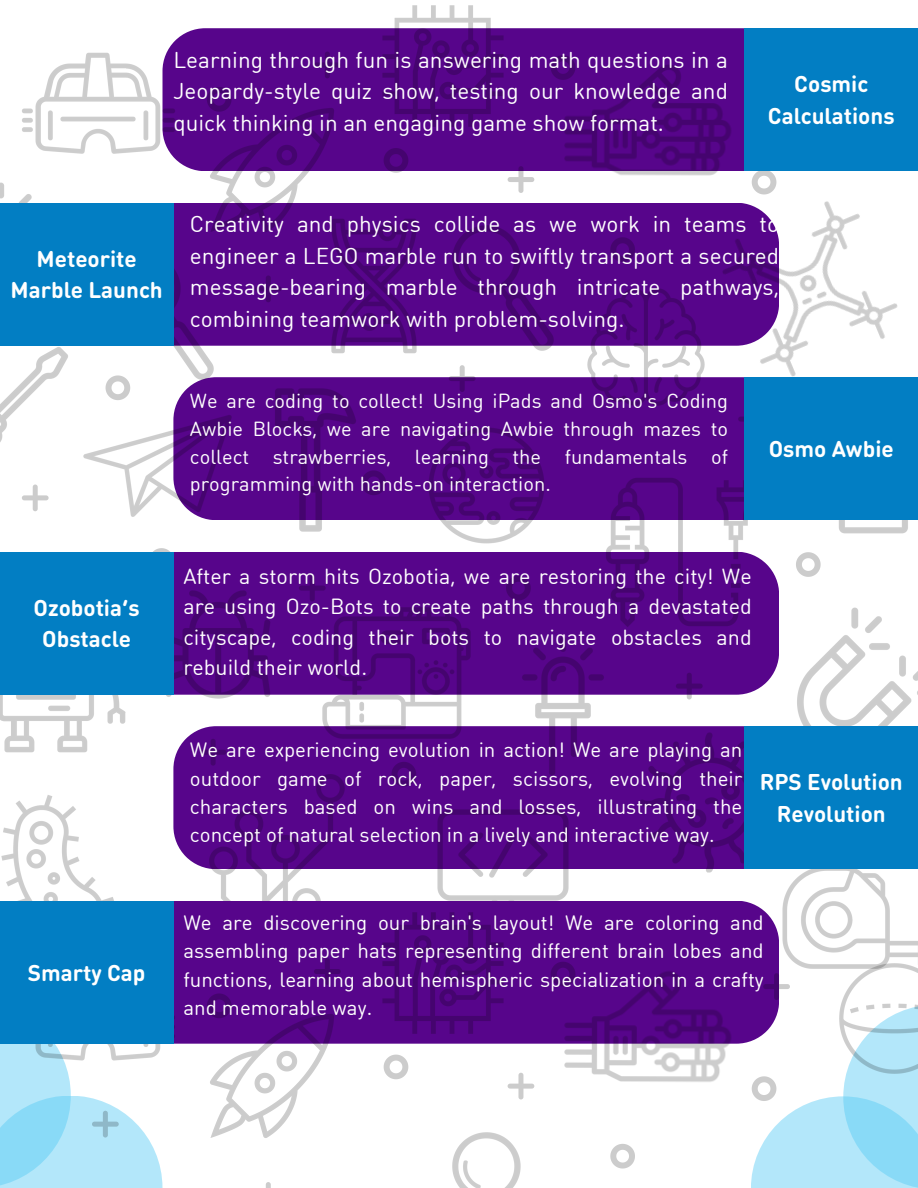
<style>
.page{position:relative;width:918px;height:1188px;background:#fff}
.page>*{position:absolute;margin:0;border:0;box-sizing:border-box;transform-origin:0 0}
.t1{font:22.5px/31.5px "DIN Round Web W03";color:#fff;text-align:justify}
.t2{font:700 22.5px/31.5px "DIN Round Web W04";color:#fff;text-align:center}
.t3{font:21.45px/30px "DIN Round Web W03";color:#fff;text-align:justify}
.t4{font:20.4px/28.5px "DIN Round Web W03";color:#fff;text-align:justify}
.t5{font:19.95px/27.9px "DIN Round Web W03";color:#fff;text-align:justify}
</style>
<div class="page">
<svg style="left:0;top:1124px;width:163px;height:64px;background:#abe4f9"></svg>
<svg style="left:751px;top:1105px;width:92px;height:83px;background:#b8e8fa"></svg>
<svg style="left:843px;top:1110px;width:64px;height:78px;background:#98def8"></svg>
<div style="left:213px;top:28px;width:308px;height:143px;background:#57058b"></div>
<div style="left:188px;top:726px;width:421px;height:143px;background:#57058b"></div>
<img style="left:22px;top:28px;width:191px;height:189px">
<img style="left:177px;top:737px;width:219px;height:164px">
<img style="left:173px;top:227px;width:80px;height:132px">
<img style="left:0;top:369px;width:50px;height:143px">
<img style="left:50px;top:359px;width:148px;height:214px">
<img style="left:0;top:139px;width:115px;height:230px">
<img style="left:182px;top:80px;width:179px;height:179px">
<img style="left:0;top:538px;width:174px;height:214px">
<svg style="left:255px;top:276px;width:15px;height:26px"></svg>
<svg style="left:105px;top:375px;width:25px;height:25px"></svg>
<svg style="left:207px;top:87px;width:25px;height:25px"></svg>
<svg style="left:22px;top:485px;width:27px;height:26px"></svg>
<img style="left:149px;top:573px;width:141px;height:141px">
<svg style="left:149px;top:548px;width:25px;height:25px"></svg>
<svg style="left:200px;top:739px;width:27px;height:27px"></svg>
<img style="left:1px;top:752px;width:177px;height:144px">
<img style="left:354px;top:5px;width:167px;height:151px">
<svg style="left:314px;top:52px;width:27px;height:26px"></svg>
<img style="left:409px;top:780px;width:189px;height:121px">
<img style="left:609px;top:726px;width:136px;height:147px">
<img style="left:741px;top:607px;width:177px;height:198px">
<svg style="left:391px;top:780px;width:25px;height:7px"></svg>
<img style="left:782px;top:869px;width:108px;height:98px">
<img style="left:521px;top:28px;width:224px;height:218px">
<svg style="left:551px;top:55px;width:25px;height:25px"></svg>
<img style="left:839px;top:520px;width:69px;height:14px">
<img style="left:665px;top:144px;width:233px;height:290px">
<svg style="left:752px;top:171px;width:25px;height:24px"></svg>
<img style="left:198px;top:343px;width:182px;height:234px">
<svg style="left:361px;top:470px;width:19px;height:25px"></svg>
<img style="left:270px;top:183px;width:207px;height:207px">
<svg style="left:383px;top:148px;width:26px;height:25px"></svg>
<img style="left:290px;top:566px;width:213px;height:214px">
<img style="left:413px;top:198px;width:181px;height:180px">
<svg style="left:508px;top:166px;width:26px;height:27px"></svg>
<img style="left:452px;top:595px;width:222px;height:222px">
<svg style="left:676px;top:673px;width:27px;height:26px"></svg>
<img style="left:570px;top:441px;width:221px;height:222px">
<svg style="left:796px;top:552px;width:25px;height:25px"></svg>
<img style="left:380px;top:379px;width:213px;height:213px">
<svg style="left:449px;top:365px;width:27px;height:27px"></svg>
<svg style="left:506px;top:576px;width:25px;height:24px"></svg>
<img style="left:561px;top:262px;width:170px;height:170px">
<svg style="left:610px;top:237px;width:25px;height:25px"></svg>
<svg style="left:738px;top:406px;width:7px;height:26px"></svg>
<div style="left:745px;top:28px;width:173px;height:143px;background:#027ec3"></div>
<div style="left:0;top:203px;width:173px;height:143px;background:#027ec3"></div>
<div style="left:0;top:552px;width:173px;height:143px;background:#027ec3"></div>
<div style="left:745px;top:377px;width:173px;height:143px;background:#027ec3"></div>
<div style="left:213px;top:901px;width:566px;height:125px;background:#57058b"></div>
<div style="left:745px;top:726px;width:173px;height:143px;background:#027ec3"></div>
<img style="left:0;top:896px;width:213px;height:228px">
<img style="left:182px;top:987px;width:172px;height:151px">
<svg style="left:265px;top:1182px;width:6px;height:6px"></svg>
<svg style="left:207px;top:993px;width:25px;height:25px"></svg>
<svg style="left:92px;top:1111px;width:27px;height:27px"></svg>
<img style="left:803px;top:927px;width:115px;height:183px">
<img style="left:907px;top:1109px;width:11px;height:79px">
<img style="left:354px;top:883px;width:179px;height:161px">
<svg style="left:314px;top:958px;width:27px;height:27px"></svg>
<img style="left:521px;top:902px;width:250px;height:250px">
<svg style="left:551px;top:962px;width:25px;height:25px"></svg>
<svg style="left:752px;top:1076px;width:25px;height:25px"></svg>
<svg style="left:763px;top:973px;width:27px;height:27px"></svg>
<svg style="left:383px;top:1054px;width:26px;height:25px"></svg>
<img style="left:452px;top:1104px;width:142px;height:84px">
<svg style="left:508px;top:1073px;width:26px;height:27px"></svg>
<img style="left:561px;top:1169px;width:33px;height:19px">
<svg style="left:610px;top:1144px;width:25px;height:25px"></svg>
<div style="left:0;top:901px;width:173px;height:143px;background:#027ec3"></div>
<p class="t1" style="left:173px;top:43px;width:556px">Learning through fun is answering math questions in a Jeopardy-style quiz show, testing our knowledge and quick thinking in an engaging game show format.</p>
<p class="t2" style="left:768px;top:68px;width:128px">Cosmic<br>Calculations</p>
<p class="t2" style="left:11px;top:242px;width:154px">Meteorite<br>Marble Launch</p>
<p class="t1" style="left:190px;top:207px;width:591px">Creativity and physics collide as we work in teams to engineer a LEGO marble run to swiftly transport a secured message-bearing marble through intricate pathways, combining teamwork with problem-solving.</p>
<p class="t5" style="left:190px;top:386px;width:540px">We are coding to collect! Using iPads and Osmo's Coding Awbie Blocks, we are navigating Awbie through mazes to collect strawberries, learning the fundamentals of programming with hands-on interaction.</p>
<p class="t2" style="left:769px;top:432px;width:127px">Osmo Awbie</p>
<p class="t2" style="left:34px;top:591px;width:108px">Ozobotia’s<br>Obstacle</p>
<p class="t2" style="left:28px;top:956px;width:119px">Smarty Cap</p>
<p class="t3" style="left:183px;top:561px;width:570px">After a storm hits Ozobotia, we are restoring the city! We are using Ozo-Bots to create paths through a devastated cityscape, coding their bots to navigate obstacles and rebuild their world.</p>
<p class="t4" style="left:190px;top:735px;width:554px">We are experiencing evolution in action! We are playing an outdoor game of rock, paper, scissors, evolving their characters based on wins and losses, illustrating the concept of natural selection in a lively and interactive way.</p>
<p class="t2" style="left:760px;top:766px;width:145px">RPS Evolution<br>Revolution</p>
<p class="t4" style="left:183px;top:907px;width:582px">We are discovering our brain's layout! We are coloring and assembling paper hats representing different brain lobes and functions, learning about hemispheric specialization in a crafty and memorable way.</p>
</div>
